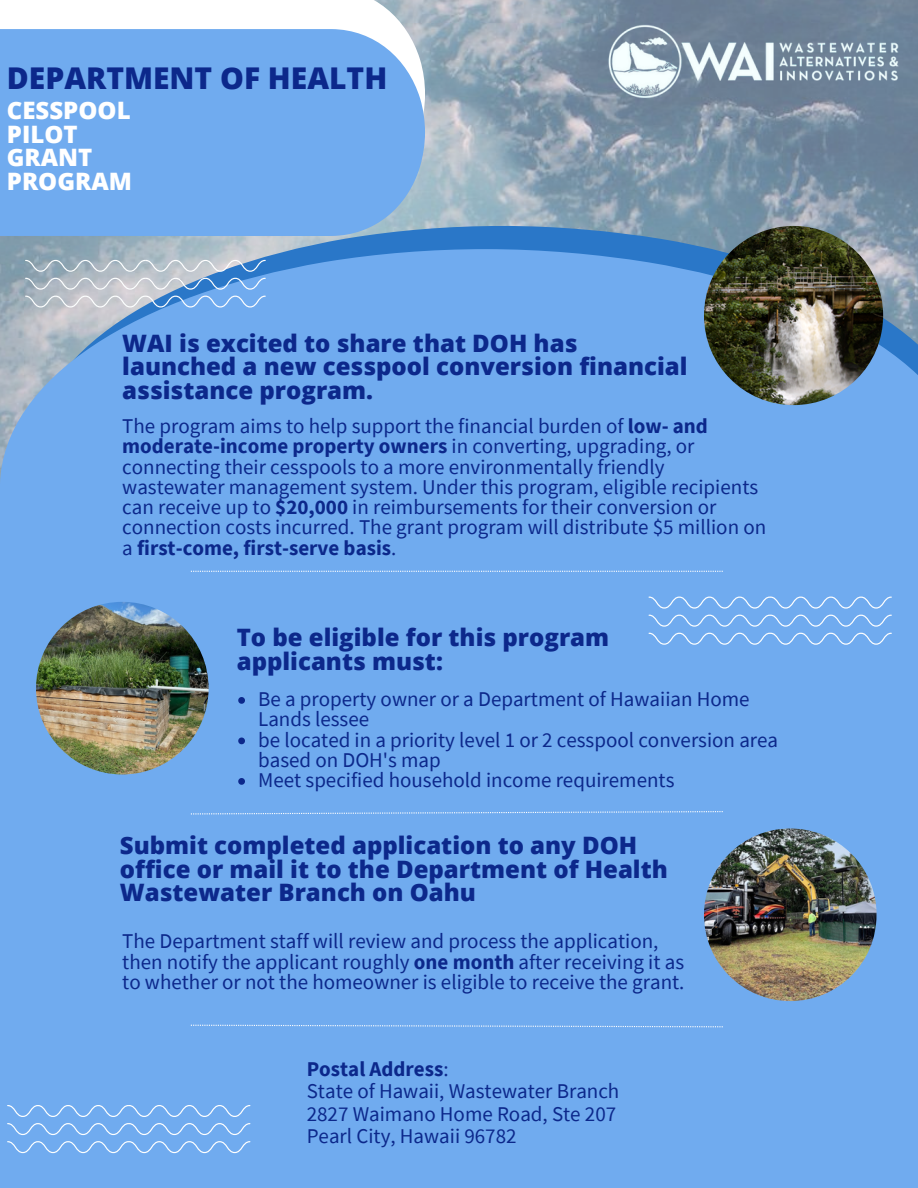
<style>
.page{position:relative;width:918px;height:1188px;background:#fff}
.page>*{position:absolute;margin:0;border:0;box-sizing:border-box;transform-origin:0 0}
.t1{font:800 30px "Open Sans";color:#0c288b}
.t2{font:800 24px/23.7px "Open Sans";color:#0c288b}
.t3{font:800 24px/23.7px "Open Sans";color:#fff}
.t4{font:21px/20.2px "Source Sans Pro";color:#0c288b}
.s1{font-weight:700}
</style>
<div class="page">
<img style="left:0;top:0;width:918px;height:249px">
<svg style="left:0;top:0;width:425px;height:29px"></svg>
<div style="left:0;top:29px;width:425px;height:207px;background:#70abef"></div>
<div style="left:0;top:249px;width:918px;height:939px;background:#70abef"></div>
<img style="left:704px;top:226px;width:179px;height:179px;border-radius:50%">
<img style="left:704px;top:828px;width:173px;height:173px;border-radius:50%">
<img style="left:36px;top:602px;width:173px;height:172px;border-radius:50%">
<svg style="left:25px;top:260px;width:241px;height:48px;background:#a0b8d1"></svg>
<svg style="left:191px;top:571px;width:532px;height:1px"></svg>
<svg style="left:238px;top:697px;width:7px;height:7px"></svg>
<svg style="left:238px;top:738px;width:7px;height:6px"></svg>
<svg style="left:238px;top:778px;width:7px;height:7px"></svg>
<svg style="left:191px;top:811px;width:532px;height:3px;background:#89b9f1"></svg>
<svg style="left:649px;top:597px;width:243px;height:48px;background:#7db2f0"></svg>
<svg style="left:191px;top:1025px;width:532px;height:2px"></svg>
<img style="left:593px;top:0;width:325px;height:147px">
<svg style="left:7px;top:1105px;width:243px;height:48px;background:#7db3f0"></svg>
<h1 class="t1" style="left:7px;top:57px;width:382px">DEPARTMENT OF HEALTH</h1>
<p class="t3" style="left:7px;top:98px;width:127px">CESSPOOL<br>PILOT<br>GRANT<br>PROGRAM</p>
<p class="t2" style="left:122px;top:330px;width:567px">WAI is excited to share that DOH has launched a new cesspool conversion financial assistance program.</p>
<p class="t4" style="left:122px;top:415px;width:645px">The program aims to help support the financial burden of <span class="s1">low- and moderate-income property owners</span> in converting, upgrading, or connecting their cesspools to a more environmentally friendly wastewater management system. Under this program, eligible recipients can receive up to <span class="s1">$20,000</span> in reimbursements for their conversion or connection costs incurred. The grant program will distribute $5 million on a <span class="s1">first-come, first-serve basis</span>.</p>
<p class="t2" style="left:237px;top:625px;width:374px">To be eligible for this program applicants must:</p>
<p class="t4" style="left:258px;top:688px;width:522px">Be a property owner or a Department of Hawaiian Home Lands lessee<br>be located in a priority level 1 or 2 cesspool conversion area based on DOH's map<br>Meet specified household income requirements</p>
<p class="t2" style="left:120px;top:833px;width:549px">Submit completed application to any DOH office or mail it to the Department of Health<br>Wastewater Branch on Oahu</p>
<p class="t4" style="left:122px;top:931px;width:564px">The Department staff will review and process the application, then notify the applicant roughly <span class="s1">one month</span> after receiving it as to whether or not the homeowner is eligible to receive the grant.</p>
<p class="t4" style="left:307px;top:1057px;width:314px;line-height:22.5px"><span class="s1">Postal Address</span>:<br>State of Hawaii, Wastewater Branch<br>2827 Waimano Home Road, Ste 207<br>Pearl City, Hawaii 96782</p>
</div>
